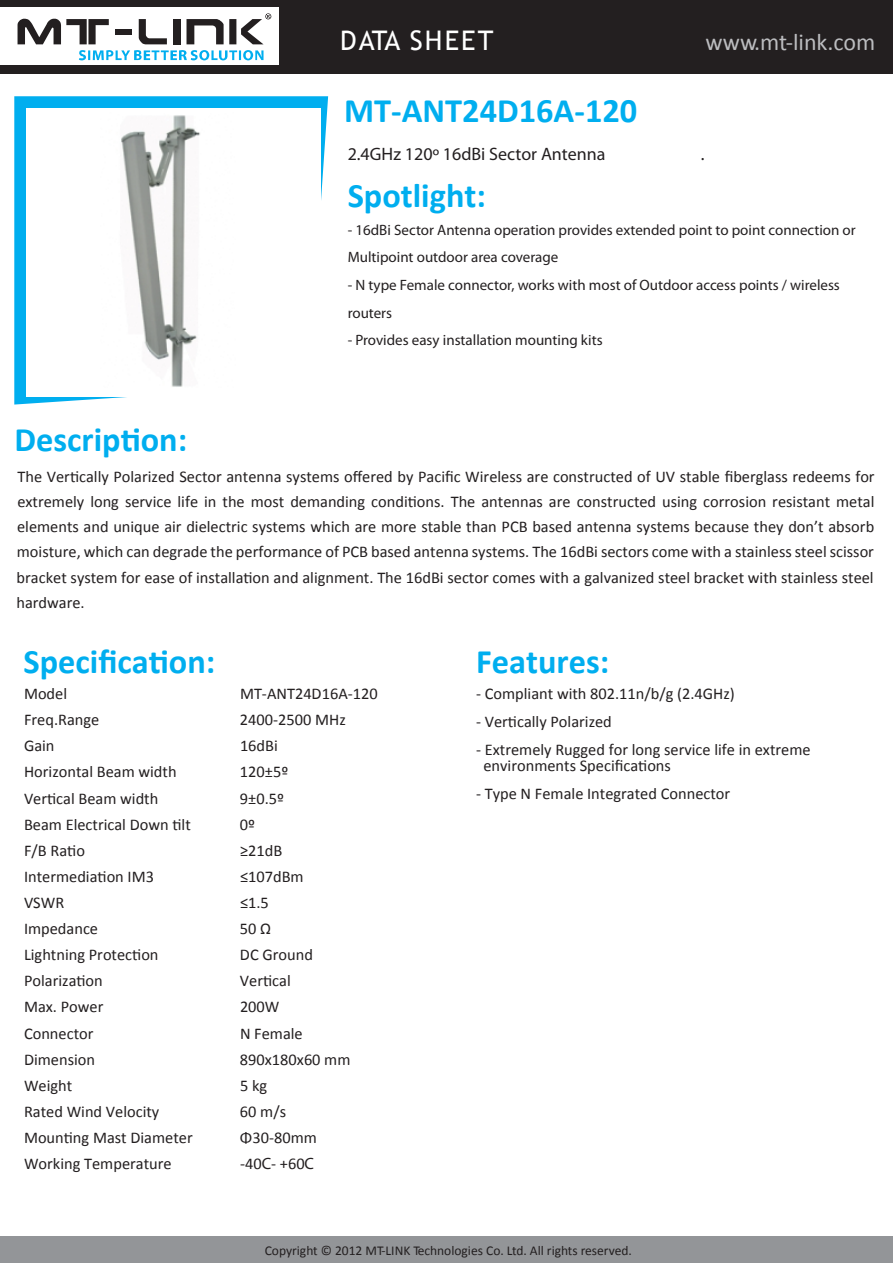
<style>
.page{position:relative;width:893px;height:1263px;background:#fff}
.page>*{position:absolute;margin:0;border:0;box-sizing:border-box;transform-origin:0 0}
.t1{font:700 34.35px "Calibri";color:#00aeef}
.t2{font:27px "Trebuchet MS";letter-spacing:.08em;color:#fff}
.t3{font:24px "Calibri";color:#bcbdc0}
.t4{font:18px "Myriad Pro";color:#231f20}
.t5{font:16.35px/25px "Calibri";color:#231f20;text-align:justify}
.t6{font:15px/27.6px "Myriad Pro";color:#231f20}
.t7{font:13.5px "Calibri";color:#231f20}
.s1{font-family:"Myriad Pro"}
</style>
<div class="page">
<div style="left:0;top:0;width:893px;height:73px;background:#231f20"></div>
<div style="left:0;top:1236px;width:893px;height:27px;background:#939598"></div>
<div style="left:0;top:7px;width:279px;height:58px;background:#fff"></div>
<svg style="left:79px;top:50px;width:184px;height:10px"></svg>
<svg style="left:18px;top:19px;width:91px;height:25px"></svg>
<svg style="left:139px;top:19px;width:28px;height:25px"></svg>
<div style="left:173px;top:19px;width:7px;height:25px;background:#231f20"></div>
<div style="left:116px;top:29px;width:16px;height:6px;background:#231f20"></div>
<svg style="left:187px;top:13px;width:84px;height:31px"></svg>
<svg style="left:14px;top:96px;width:314px;height:309px;fill:#00aeef"></svg>
<div style="left:26px;top:108px;width:294px;height:289px;background:#fff"></div>
<img style="left:121px;top:115px;width:79px;height:272px">
<h2 class="t2" style="left:340px;top:25px;width:155px">DATA SHEET</h2>
<h3 class="t3" style="left:705px;top:27px;width:171px">www.mt-link.com</h3>
<h1 class="t1" style="left:15px;top:417px;width:174px">Description:</h1>
<h1 class="t1" style="left:344px;top:89px;width:295px">MT-ANT24D16A-120</h1>
<p class="t4" style="left:348px;top:143px;width:259px">2.4GHz 120º 16dBi Sector Antenna</p>
<p class="t4" style="left:701px;top:143px;width:5px">.</p>
<h1 class="t1" style="left:348px;top:174px;width:140px">Spotlight:</h1>
<p class="t6" style="left:348px;top:216px;width:510px">- 16dBi Sector Antenna operation provides extended point to point connection or<br>Multipoint outdoor area coverage</p>
<p class="t6" style="left:348px;top:271px;width:494px">- N type Female connector, works with most of Outdoor access points / wireless routers</p>
<p class="t6" style="left:348px;top:326px;width:256px">- Provides easy installation mounting kits</p>
<p class="t5" style="left:16px;top:464px;width:860px">The Vertically Polarized Sector antenna systems offered by Pacific Wireless are constructed of UV stable fiberglass redeems for extremely long service life in the most demanding conditions. The antennas are constructed using corrosion resistant metal elements and unique air dielectric systems which are more stable than PCB based antenna systems because they don’t absorb moisture, which can degrade the performance of PCB based antenna systems. The 16dBi sectors come with a stainless steel scissor bracket system for ease of installation and alignment. The 16dBi sector comes with a galvanized steel bracket with stainless steel hardware.</p>
<h1 class="t1" style="left:24px;top:639px;width:193px">Specification:</h1>
<h1 class="t1" style="left:476px;top:639px;width:135px">Features:</h1>
<p class="t5" style="left:24px;top:681px;width:45px">Model</p>
<p class="t5" style="left:240px;top:681px;width:139px">MT-ANT24D16A-120</p>
<p class="t5" style="left:24px;top:707px;width:77px">Freq.Range</p>
<p class="t5" style="left:240px;top:707px;width:107px">2400-2500 MHz</p>
<p class="t5" style="left:24px;top:733px;width:32px">Gain</p>
<p class="t5" style="left:240px;top:733px;width:39px">16dBi</p>
<p class="t5" style="left:24px;top:759px;width:154px">Horizontal Beam width</p>
<p class="t5" style="left:240px;top:759px;width:50px">120±5º</p>
<p class="t5" style="left:24px;top:786px;width:136px">Vertical Beam width</p>
<p class="t5" style="left:240px;top:786px;width:46px">9±0.5º</p>
<p class="t5" style="left:24px;top:812px;width:168px">Beam Electrical Down tilt</p>
<p class="t5" style="left:240px;top:812px;width:17px">0º</p>
<p class="t5" style="left:24px;top:838px;width:62px">F/B Ratio</p>
<p class="t5" style="left:240px;top:838px;width:44px">≥21dB</p>
<p class="t5" style="left:24px;top:864px;width:132px">Intermediation IM3</p>
<p class="t5" style="left:240px;top:864px;width:65px">≤107dBm</p>
<p class="t5" style="left:24px;top:890px;width:42px">VSWR</p>
<p class="t5" style="left:240px;top:890px;width:30px">≤1.5</p>
<p class="t5" style="left:24px;top:916px;width:76px">Impedance</p>
<p class="t5" style="left:240px;top:916px;width:33px">50 Ω</p>
<p class="t5" style="left:24px;top:942px;width:136px">Lightning Protection</p>
<p class="t5" style="left:240px;top:942px;width:74px">DC Ground</p>
<p class="t5" style="left:24px;top:968px;width:80px">Polarization</p>
<p class="t5" style="left:240px;top:968px;width:52px">Vertical</p>
<p class="t5" style="left:24px;top:994px;width:81px">Max. Power</p>
<p class="t5" style="left:240px;top:994px;width:41px">200W</p>
<p class="t5" style="left:24px;top:1021px;width:71px">Connector</p>
<p class="t5" style="left:240px;top:1021px;width:64px">N Female</p>
<p class="t5" style="left:24px;top:1047px;width:73px">Dimension</p>
<p class="t5" style="left:240px;top:1047px;width:112px">890x180x60 mm</p>
<p class="t5" style="left:24px;top:1073px;width:50px">Weight</p>
<p class="t5" style="left:240px;top:1073px;width:29px">5 kg</p>
<p class="t5" style="left:24px;top:1099px;width:137px">Rated Wind Velocity</p>
<p class="t5" style="left:240px;top:1099px;width:48px">60 m/s</p>
<p class="t5" style="left:24px;top:1125px;width:170px">Mounting Mast Diameter</p>
<p class="t5" style="left:240px;top:1125px;width:78px">Φ30-80mm</p>
<p class="t5" style="left:24px;top:1151px;width:149px">Working Temperature</p>
<p class="t5" style="left:240px;top:1151px;width:76px">-40<span class="s1">C</span>- +60<span class="s1">C</span></p>
<p class="t5" style="left:476px;top:681px;width:260px">- Compliant with 802.11n/b/g (2.4GHz)</p>
<p class="t5" style="left:476px;top:709px;width:137px">- Vertically Polarized</p>
<p class="t5" style="left:483px;top:741px;width:329px;line-height:16px;text-indent:-7px">- Extremely Rugged for long service life in extreme environments Specifications</p>
<p class="t5" style="left:476px;top:781px;width:256px">- Type N Female Integrated Connector</p>
<p class="t7" style="left:265px;top:1242px;width:369px">Copyright © 2012 MT-LINK Technologies Co. Ltd. All rights reserved.</p>
</div>
